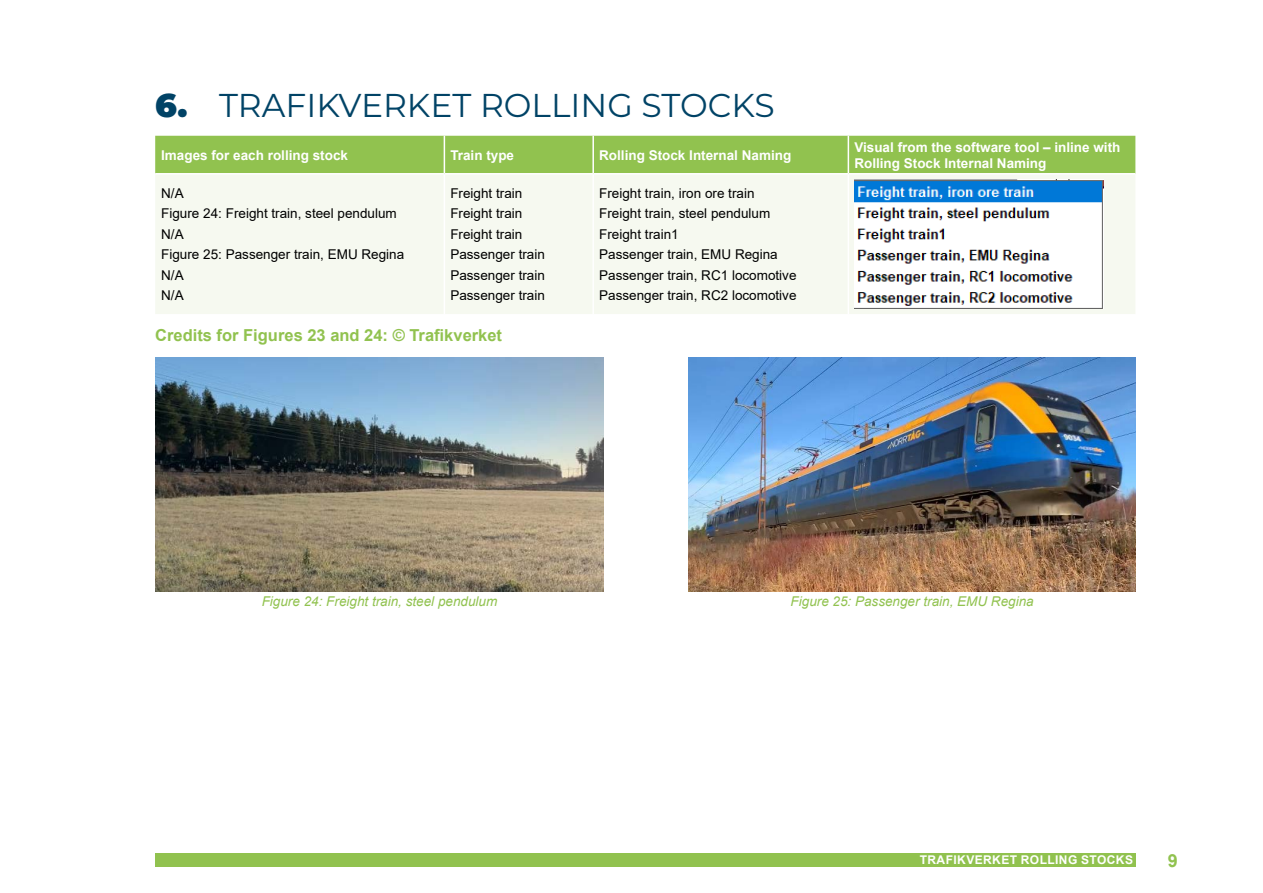
<style>
.page{position:relative;width:1263px;height:893px;background:#fff}
.page>*{position:absolute;margin:0;border:0;box-sizing:border-box;transform-origin:0 0}
.t1{font:33px "Montserrat";color:#014366}
.t2{font:700 18px "Arial";color:#91c24f}
.t3{font:700 16.5px "Arial";color:#91c24f}
.t4{font:13.5px/20.4px "Arial";color:#000}
.t5{font:700 13.5px/16.2px "Arial";color:#fff}
.t6{font:italic 13.5px "Arial";color:#91c24f}
.t7{font:700 12px "Arial";color:#fff}
.s1{font-weight:900}
</style>
<div class="page">
<div style="left:155px;top:853px;width:980px;height:14px;background:#91c24f"></div>
<div style="left:155px;top:136px;width:980px;height:37px;background:#91c24f"></div>
<div style="left:155px;top:175px;width:980px;height:139px;background:#f6f9f0"></div>
<hr style="left:444px;top:136px;width:1px;height:37px;background:#fff">
<hr style="left:592px;top:136px;width:2px;height:37px;background:#fff">
<hr style="left:848px;top:136px;width:1px;height:37px;background:#fff">
<hr style="left:444px;top:175px;width:1px;height:139px;background:#fff">
<hr style="left:592px;top:175px;width:2px;height:139px;background:#fff">
<hr style="left:848px;top:175px;width:1px;height:139px;background:#fff">
<img style="left:854px;top:180px;width:249px;height:128px">
<img style="left:155px;top:358px;width:449px;height:233px">
<img style="left:689px;top:358px;width:446px;height:233px">
<h1 class="t1" style="left:155px;top:83px;width:621px"><span class="s1">6.</span> TRAFIKVERKET ROLLING STOCKS</h1>
<p class="t5" style="left:161px;top:147px;width:188px">Images for each rolling stock</p>
<p class="t5" style="left:450px;top:147px;width:65px">Train type</p>
<p class="t5" style="left:599px;top:147px;width:194px">Rolling Stock Internal Naming</p>
<p class="t5" style="left:854px;top:139px;width:268px">Visual from the software tool – inline with<br>Rolling Stock Internal Naming</p>
<p class="t4" style="left:161px;top:183px;width:245px">N/A<br>Figure 24: Freight train, steel pendulum<br>N/A<br>Figure 25: Passenger train, EMU Regina<br>N/A<br>N/A</p>
<p class="t4" style="left:450px;top:183px;width:96px">Freight train<br>Freight train<br>Freight train<br>Passenger train<br>Passenger train<br>Passenger train</p>
<p class="t4" style="left:599px;top:183px;width:199px">Freight train, iron ore train<br>Freight train, steel pendulum<br>Freight train1<br>Passenger train, EMU Regina<br>Passenger train, RC1 locomotive<br>Passenger train, RC2 locomotive</p>
<p class="t3" style="left:155px;top:323px;width:348px">Credits for Figures 23 and 24: © Trafikverket</p>
<p class="t6" style="left:262px;top:593px;width:237px">Figure 24: Freight train, steel pendulum</p>
<p class="t6" style="left:790px;top:593px;width:245px">Figure 25: Passenger train, EMU Regina</p>
<p class="t7" style="left:920px;top:852px;width:17px">Trafikverket</p>
<p class="t7" style="left:1021px;top:852px;width:18px">Rolling</p>
<p class="t7" style="left:1081px;top:852px;width:18px">Stocks</p>
<h2 class="t2" style="left:1168px;top:848px;width:12px">9</h2>
</div>
